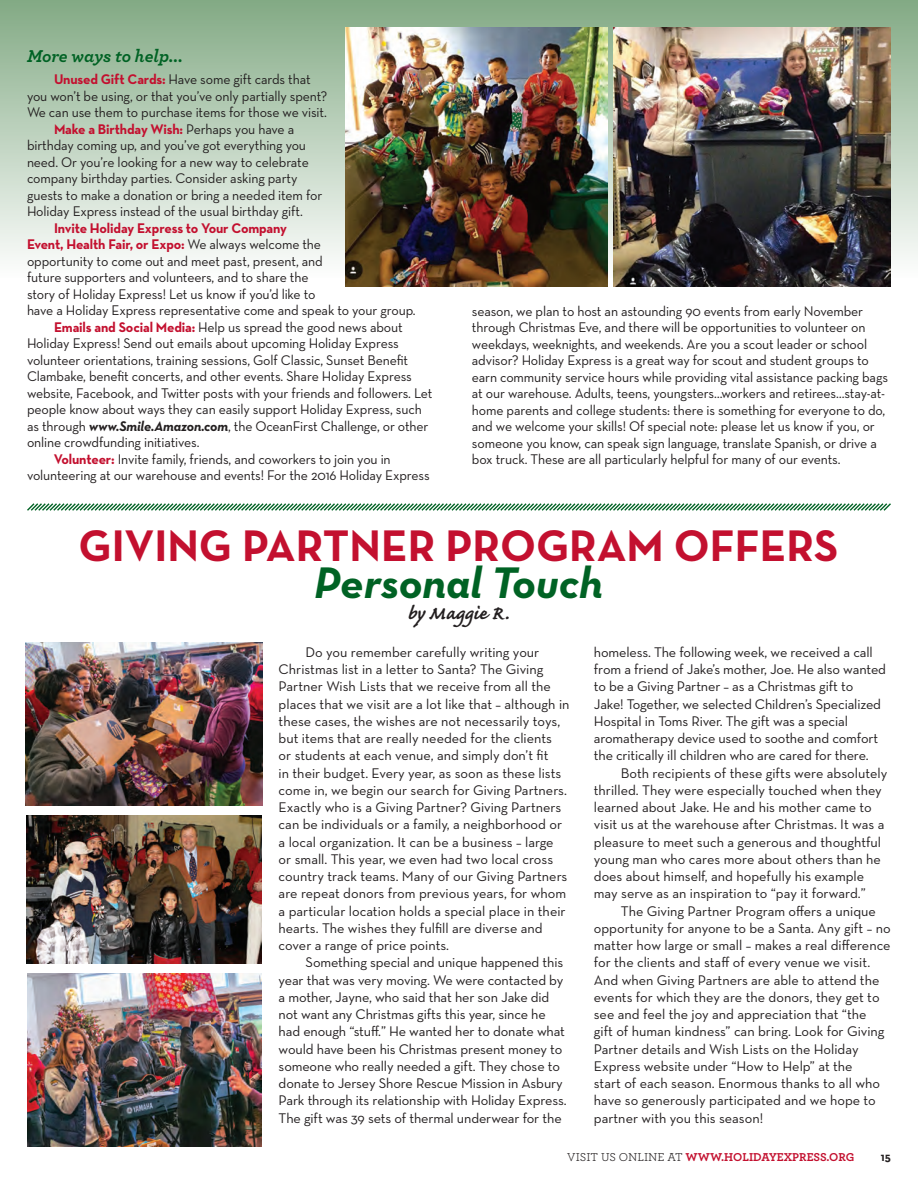
<style>
.page{position:relative;width:918px;height:1188px;background:#fff}
.page>*{position:absolute;margin:0;border:0;box-sizing:border-box;transform-origin:0 0}
.t1{font:700 45px "Neutra Text";color:#c3102f}
.t2{font:45px "Neutra Text Bold Italic Alt";color:#006224}
.t3{font:700 24px "Caflisch Script";letter-spacing:.005em;color:#231f20}
.t4{font:italic 700 18px "Archer";color:#006224}
.t5{font:14.25px/17.2px "Neutra Text";letter-spacing:-.01em;color:#231f20}
.t6{font:700 12px "Archer";color:#c3102f}
.t7{font:700 12px "Neutra Text";color:#231f20}
.s1{font-weight:700;color:#c3102f}
.s2{font-family:"Neutra Text Bold Italic Alt"}
.s3{font-weight:400;color:#231f20}
</style>
<div class="page">
<div style="left:0;top:0;width:918px;height:278px;background:linear-gradient(to bottom,#82aa84,#fdfdfd)"></div>
<img style="left:613px;top:27px;width:278px;height:260px">
<img style="left:345px;top:27px;width:263px;height:260px">
<img style="left:26px;top:815px;width:236px;height:148px">
<img style="left:27px;top:973px;width:235px;height:174px">
<img style="left:25px;top:643px;width:238px;height:162px">
<svg style="left:27px;top:503px;width:864px;height:8px"></svg>
<p class="t4" style="left:27px;top:45px;width:157px">More ways to help...</p>
<p class="t5" style="left:27px;top:71px;width:302px;line-height:16.5px;text-indent:27px"><span class="s1">Unused Gift Cards:</span> Have some gift cards that you won’t be using, or that you’ve only partially spent?<br>We can use them to purchase items for those we visit.</p>
<p class="t5" style="left:27px;top:121px;width:297px;line-height:16.5px;text-indent:27px"><span class="s1">Make a Birthday Wish:</span> Perhaps you have a birthday coming up, and you’ve got everything you need. Or you’re looking for a new way to celebrate company birthday parties. Consider asking party guests to make a donation or bring a needed item for Holiday Express instead of the usual birthday gift.</p>
<p class="t5" style="left:27px;top:220px;width:390px;line-height:16.5px;text-indent:27px"><span class="s1">Invite Holiday Express to Your Company<br>Event, Health Fair, or Expo:</span> We always welcome the<br>opportunity to come out and meet past, present, and<br>future supporters and volunteers, and to share the<br>story of Holiday Express! Let us know if you’d like to<br>have a Holiday Express representative come and speak to your group.</p>
<p class="t5" style="left:27px;top:319px;width:407px;line-height:16.5px;text-indent:27px"><span class="s1">Emails and Social Media:</span> Help us spread the good news about Holiday Express! Send out emails about upcoming Holiday Express volunteer orientations, training sessions, Golf Classic, Sunset Benefit Clambake, benefit concerts, and other events. Share Holiday Express website, Facebook, and Twitter posts with your friends and followers. Let people know about ways they can easily support Holiday Express, such as through <span class="s2">www.Smile.Amazon.com</span>, the OceanFirst Challenge, or other online crowdfunding initiatives.</p>
<p class="t5" style="left:27px;top:451px;width:404px;line-height:16.5px;text-indent:27px"><span class="s1">Volunteer:</span> Invite family, friends, and coworkers to join you in volunteering at our warehouse and events! For the 2016 Holiday Express</p>
<p class="t5" style="left:472px;top:302px;width:418px;line-height:16.5px">season, we plan to host an astounding 90 events from early November through Christmas Eve, and there will be opportunities to volunteer on weekdays, weeknights, and weekends. Are you a scout leader or school advisor? Holiday Express is a great way for scout and student groups to earn community service hours while providing vital assistance packing bags at our warehouse. Adults, teens, youngsters…workers and retirees…stay-at&shy;home parents and college students: there is something for everyone to do, and we welcome your skills! Of special note: please let us know if you, or someone you know, can speak sign language, translate Spanish, or drive a box truck. These are all particularly helpful for many of our events.</p>
<p class="t1" style="left:78px;top:517px;width:762px">GIVING PARTNER PROGRAM OFFERS</p>
<p class="t2" style="left:314px;top:555px;width:290px">Personal Touch</p>
<p class="t3" style="left:408px;top:601px;width:103px">by Maggie R.</p>
<p class="t5" style="left:279px;top:643px;width:292px;text-indent:27px">Do you remember carefully writing your Christmas list in a letter to Santa? The Giving Partner Wish Lists that we receive from all the places that we visit are a lot like that – although in these cases, the wishes are not necessarily toys, but items that are really needed for the clients<br>or students at each venue, and simply don’t fit<br>in their budget. Every year, as soon as these lists come in, we begin our search for Giving Partners.<br>Exactly who is a Giving Partner? Giving Partners can be individuals or a family, a neighborhood or a local organization. It can be a business – large or small. This year, we even had two local cross country track teams. Many of our Giving Partners are repeat donors from previous years, for whom a particular location holds a special place in their hearts. The wishes they fulfill are diverse and cover a range of price points.</p>
<p class="t5" style="left:279px;top:954px;width:290px;text-indent:27px">Something special and unique happened this year that was very moving. We were contacted by a mother, Jayne, who said that her son Jake did not want any Christmas gifts this year, since he had enough “stuff.” He wanted her to donate what would have been his Christmas present money to someone who really needed a gift. They chose to donate to Jersey Shore Rescue Mission in Asbury Park through its relationship with Holiday Express.<br>The gift was 39 sets of thermal underwear for the</p>
<p class="t5" style="left:594px;top:643px;width:294px">homeless. The following week, we received a call from a friend of Jake’s mother, Joe. He also wanted to be a Giving Partner – as a Christmas gift to Jake! Together, we selected Children’s Specialized Hospital in Toms River. The gift was a special aromatherapy device used to soothe and comfort the critically ill children who are cared for there.</p>
<p class="t5" style="left:594px;top:764px;width:295px;text-indent:27px">Both recipients of these gifts were absolutely thrilled. They were especially touched when they learned about Jake. He and his mother came to visit us at the warehouse after Christmas. It was a pleasure to meet such a generous and thoughtful young man who cares more about others than he does about himself, and hopefully his example may serve as an inspiration to “pay it forward.”</p>
<p class="t5" style="left:594px;top:902px;width:298px;text-indent:27px">The Giving Partner Program offers a unique opportunity for anyone to be a Santa. Any gift – no matter how large or small – makes a real difference for the clients and staff of every venue we visit.<br>And when Giving Partners are able to attend the events for which they are the donors, they get to see and feel the joy and appreciation that “the<br>gift of human kindness” can bring. Look for Giving Partner details and Wish Lists on the Holiday Express website under “How to Help” at the<br>start of each season. Enormous thanks to all who have so generously participated and we hope to partner with you this season!</p>
<p class="t6" style="left:567px;top:1149px;width:289px"><span class="s3">VISIT US ONLINE AT</span> WWW.HOLIDAYEXPRESS.ORG</p>
<p class="t7" style="left:881px;top:1149px;width:12px">15</p>
</div>
